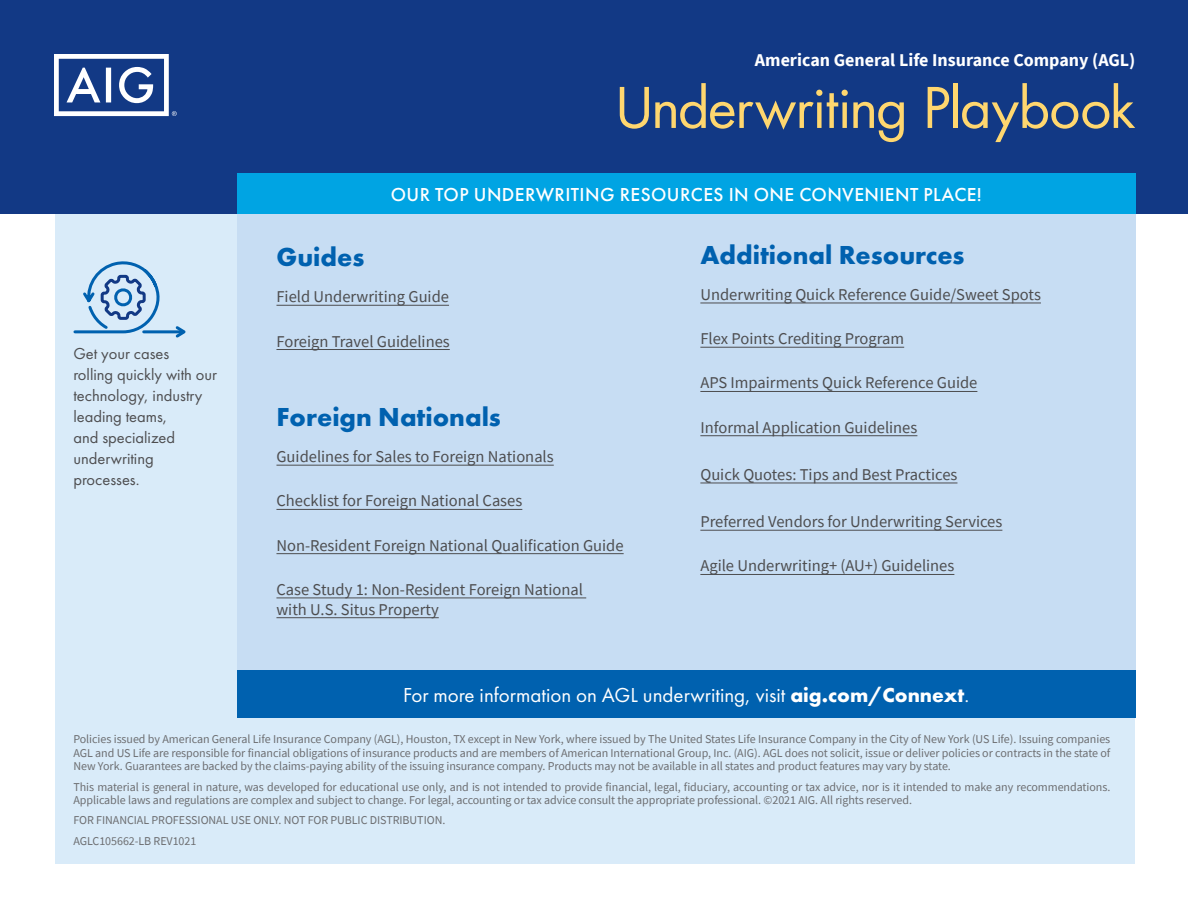
<style>
.page{position:relative;width:1188px;height:918px;background:#fff}
.page>*{position:absolute;margin:0;border:0;box-sizing:border-box;transform-origin:0 0}
.t1{font:61.5px "Futura PT";letter-spacing:-.025em;color:#ffd76f}
.t2{font:700 27px "Futura PT";color:#0061af}
.t3{font:21px "Futura PT";color:#fff}
.t4{font:500 19.5px "Futura PT";letter-spacing:.02em;color:#fff}
.t5{font:700 18px "Source Sans Pro";color:#fff}
.t6{font:16.5px/19.8px "Source Sans Pro";color:#4d4d4f}
.t7{font:16.5px/21px "Futura PT";color:#4d4d4f}
.t8{font:12px/13.5px "Source Sans Pro";letter-spacing:-.005em;color:#6d6e71}
.s1{font-weight:700}
</style>
<div class="page">
<div style="left:56px;top:173px;width:1080px;height:691px;background:#d9ebf9"></div>
<div style="left:0;top:0;width:1188px;height:214px;background:#123985"></div>
<svg style="left:54px;top:54px;width:123px;height:62px"></svg>
<div style="left:237px;top:214px;width:899px;height:457px;background:#c7ddf3"></div>
<div style="left:237px;top:671px;width:899px;height:47px;background:#0061af"></div>
<div style="left:237px;top:173px;width:899px;height:41px;background:#00a4e3"></div>
<hr style="left:276px;top:305px;width:173px;height:1px;background:#4d4d4f">
<hr style="left:276px;top:349px;width:174px;height:1px;background:#4d4d4f">
<hr style="left:276px;top:465px;width:278px;height:1px;background:#4d4d4f">
<hr style="left:276px;top:509px;width:246px;height:1px;background:#4d4d4f">
<hr style="left:276px;top:553px;width:348px;height:1px;background:#4d4d4f">
<hr style="left:276px;top:598px;width:310px;height:1px;background:#4d4d4f">
<hr style="left:276px;top:617px;width:163px;height:1px;background:#4d4d4f">
<hr style="left:700px;top:303px;width:341px;height:1px;background:#4d4d4f">
<hr style="left:700px;top:347px;width:204px;height:1px;background:#4d4d4f">
<hr style="left:700px;top:391px;width:277px;height:1px;background:#4d4d4f">
<hr style="left:700px;top:435px;width:217px;height:1px;background:#4d4d4f">
<hr style="left:700px;top:483px;width:257px;height:1px;background:#4d4d4f">
<hr style="left:700px;top:530px;width:302px;height:1px;background:#4d4d4f">
<hr style="left:700px;top:574px;width:254px;height:1px;background:#4d4d4f">
<svg style="left:73px;top:261px;width:113px;height:77px"></svg>
<h3 class="t5" style="left:755px;top:48px;width:382px">American General Life Insurance Company (AGL)</h3>
<h1 class="t1" style="left:614px;top:71px;width:523px">Underwriting Playbook</h1>
<h3 class="t7" style="left:73px;top:343px;width:145px">Get your cases<br>rolling quickly with our technology, industry leading teams,<br>and specialized underwriting processes.</h3>
<h3 class="t4" style="left:391px;top:183px;width:593px">OUR TOP UNDERWRITING RESOURCES IN ONE CONVENIENT PLACE!</h3>
<h2 class="t2" style="left:276px;top:239px;width:89px">Guides</h2>
<h3 class="t6" style="left:276px;top:287px;width:174px">Field Underwriting Guide</h3>
<h3 class="t6" style="left:276px;top:331px;width:175px">Foreign Travel Guidelines</h3>
<h2 class="t2" style="left:276px;top:399px;width:226px">Foreign Nationals</h2>
<h3 class="t6" style="left:276px;top:447px;width:279px">Guidelines for Sales to Foreign Nationals</h3>
<h3 class="t6" style="left:276px;top:491px;width:247px">Checklist for Foreign National Cases</h3>
<h3 class="t6" style="left:276px;top:535px;width:349px">Non-Resident Foreign National Qualification Guide</h3>
<h3 class="t6" style="left:276px;top:579px;width:308px">Case Study 1: Non-Resident Foreign National with U.S. Situs Property</h3>
<h2 class="t2" style="left:700px;top:237px;width:266px">Additional Resources</h2>
<h3 class="t6" style="left:700px;top:284px;width:342px">Underwriting Quick Reference Guide/Sweet Spots</h3>
<h3 class="t6" style="left:700px;top:329px;width:205px">Flex Points Crediting Program</h3>
<h3 class="t6" style="left:700px;top:373px;width:279px">APS Impairments Quick Reference Guide</h3>
<h3 class="t6" style="left:700px;top:417px;width:219px">Informal Application Guidelines</h3>
<h3 class="t6" style="left:700px;top:464px;width:259px">Quick Quotes: Tips and Best Practices</h3>
<h3 class="t6" style="left:700px;top:512px;width:304px">Preferred Vendors for Underwriting Services</h3>
<h3 class="t6" style="left:700px;top:556px;width:256px">Agile Underwriting+ (AU+) Guidelines</h3>
<h3 class="t3" style="left:403px;top:683px;width:568px">For more information on AGL underwriting, visit <span class="s1">aig.com/Connext</span>.</h3>
<p class="t8" style="left:73px;top:733px;width:1038px;text-align:justify">Policies issued by American General Life Insurance Company (AGL), Houston, TX except in New York, where issued by The United States Life Insurance Company in the City of New York (US Life). Issuing companies AGL and US Life are responsible for financial obligations of insurance products and are members of American International Group, Inc. (AIG). AGL does not solicit, issue or deliver policies or contracts in the state of New York. Guarantees are backed by the claims-paying ability of the issuing insurance company. Products may not be available in all states and product features may vary by state.</p>
<p class="t8" style="left:73px;top:780px;width:1038px">This material is general in nature, was developed for educational use only, and is not intended to provide financial, legal, fiduciary, accounting or tax advice, nor is it intended to make any recommendations.<br>Applicable laws and regulations are complex and subject to change. For legal, accounting or tax advice consult the appropriate professional. ©2021 AIG. All rights reserved.</p>
<p class="t8" style="left:73px;top:810px;width:373px;line-height:20.2px">FOR FINANCIAL PROFESSIONAL USE ONLY. NOT FOR PUBLIC DISTRIBUTION.<br>AGLC105662-LB REV1021</p>
</div>
